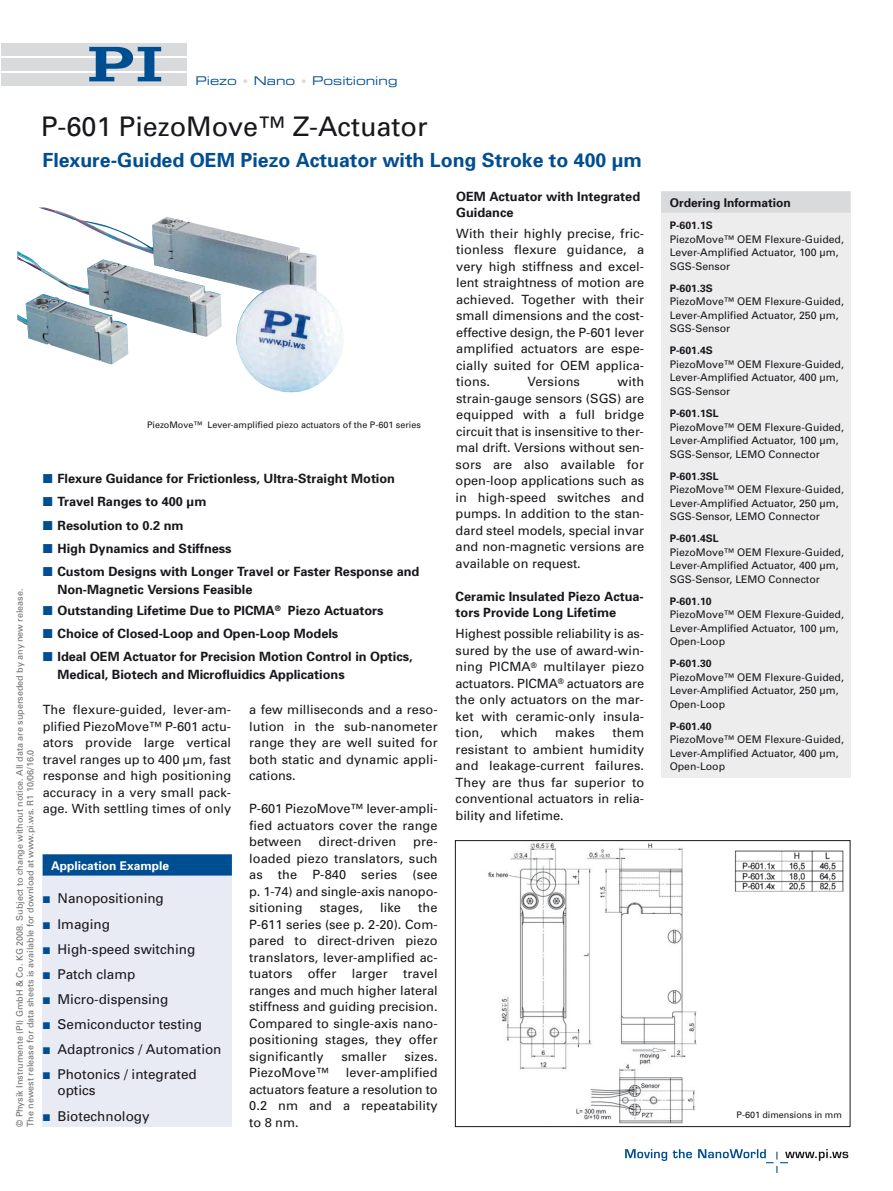
<style>
.page{position:relative;width:893px;height:1191px;background:#fff}
.page>*{position:absolute;margin:0;border:0;box-sizing:border-box;transform-origin:0 0}
.t1{font:27px "Univers";color:#1a171c}
.t2{font:700 19.5px "Univers";color:#004e92}
.t3{font:13.5px/16px "Univers";color:#1a171c}
.t4{font:12.75px/16.5px "Univers";letter-spacing:.01em;color:#1a171c;text-align:justify}
.t5{font:700 12.75px/16.5px "Univers";color:#1a171c}
.t6{font:12px "Eurostile Extended Two";color:#004e92}
.t7{font:700 12px "Univers";color:#1a171c}
.t8{font:700 12px "Univers";color:#fff}
.t9{font:10.5px/13.5px "Univers";color:#1a171c}
.t10{font:700 10.5px "Univers";color:#1a171c}
.t11{font:9px/10.8px "Univers";color:#6f7072}
.t12{font:9px "Univers";color:#1a171c}
.s1{font-size:10.5px;color:#d9dadb}
.s2{font-family:"European Pi Three";font-weight:400;font-size:15px;color:#004e92}
.s3{font-family:"European Pi Three";font-size:11.25px;color:#004e92}
</style>
<div class="page">
<div style="left:64px;top:43px;width:123px;height:12px;background:#d9dadb"></div>
<div style="left:64px;top:58px;width:123px;height:12px;background:#d9dadb"></div>
<div style="left:64px;top:73px;width:123px;height:12px;background:#d9dadb"></div>
<svg style="left:89px;top:47px;width:72px;height:34px"></svg>
<div style="left:1px;top:43px;width:85px;height:12px;background:#d9dadb"></div>
<div style="left:1px;top:58px;width:85px;height:12px;background:#d9dadb"></div>
<div style="left:1px;top:73px;width:85px;height:12px;background:#d9dadb"></div>
<svg style="left:625px;top:1149px;width:223px;height:23px"></svg>
<div style="left:661px;top:191px;width:189px;height:587px;background:#ededee"></div>
<div style="left:661px;top:191px;width:189px;height:11px;background:#d9dadb"></div>
<div style="left:661px;top:202px;width:189px;height:11px;background:#d9dadb"></div>
<div style="left:43px;top:854px;width:189px;height:273px;background:#e8ebf4"></div>
<div style="left:43px;top:854px;width:189px;height:11px;background:#004e92"></div>
<div style="left:43px;top:865px;width:189px;height:10px;background:#004e92"></div>
<img style="left:17px;top:207px;width:327px;height:185px">
<img style="left:488px;top:843px;width:209px;height:280px">
<div style="left:455px;top:840px;width:395px;height:287px;border:1px solid #1a171c"></div>
<img style="left:734px;top:850px;width:110px;height:42px">
<div style="left:464px;top:1079px;width:102px;height:40px;background:#fff"></div>
<p class="t6" style="left:196px;top:76px;width:203px">Piezo <span class="s1">•</span> Nano <span class="s1">•</span> Positioning</p>
<h1 class="t1" style="left:41px;top:117px;width:388px">P-601 PiezoMove™ Z-Actuator</h1>
<h2 class="t2" style="left:43px;top:153px;width:601px">Flexure-Guided OEM Piezo Actuator with Long Stroke to 400 μm</h2>
<p class="t12" style="left:147px;top:421px;width:275px">PiezoMove™ Lever-amplified piezo actuators of the P-601 series</p>
<p class="t5" style="left:43px;top:471px;width:354px"><span class="s2">-</span> Flexure Guidance for Frictionless, Ultra-Straight Motion</p>
<p class="t5" style="left:43px;top:494px;width:165px"><span class="s2">-</span> Travel Ranges to 400 μm</p>
<p class="t5" style="left:43px;top:518px;width:142px"><span class="s2">-</span> Resolution to 0.2 nm</p>
<p class="t5" style="left:43px;top:541px;width:190px"><span class="s2">-</span> High Dynamics and Stiffness</p>
<p class="t5" style="left:57px;top:564px;width:363px;line-height:17.5px;text-indent:-15px"><span class="s2">-</span> Custom Designs with Longer Travel or Faster Response and<br>Non-Magnetic Versions Feasible</p>
<p class="t5" style="left:43px;top:603px;width:342px"><span class="s2">-</span> Outstanding Lifetime Due to PICMA<sup>®</sup> Piezo Actuators</p>
<p class="t5" style="left:43px;top:626px;width:297px"><span class="s2">-</span> Choice of Closed-Loop and Open-Loop Models</p>
<p class="t5" style="left:57px;top:649px;width:357px;line-height:17.5px;text-indent:-15px"><span class="s2">-</span> Ideal OEM Actuator for Precision Motion Control in Optics,<br>Medical, Biotech and Microfluidics Applications</p>
<p class="t11" style="left:15px;top:1127px;width:540px;rotate:-90deg">© Physik Instrumente (PI) GmbH &amp; Co. KG 2008. Subject to change without notice. All data are superseded by any new release.<br>The newest release for data sheets is available for download at www.pi.ws. R1 10/06/16.0</p>
<p class="t4" style="left:43px;top:702px;width:190px">The flexure-guided, lever-am&shy;plified PiezoMove™ P-601 actu&shy;ators provide large vertical travel ranges up to 400 μm, fast response and high positioning accuracy in a very small pack&shy;age. With settling times of only</p>
<p class="t4" style="left:249px;top:702px;width:190px">a few milliseconds and a reso&shy;lution in the sub-nanometer range they are well suited for both static and dynamic appli&shy;cations.</p>
<p class="t4" style="left:249px;top:801px;width:190px">P-601 PiezoMove™ lever-ampli&shy;fied actuators cover the range between</p>
<p class="t4" style="left:318px;top:834px;width:79px">direct-driven</p>
<p class="t4" style="left:249px;top:834px;width:190px;text-indent:164px">pre&shy;loaded piezo translators, such as the P-840 series (see p. 1-74) and single-axis nanopo&shy;sitioning</p>
<p class="t8" style="left:51px;top:861px;width:119px">Application Example</p>
<p class="t3" style="left:43px;top:892px;width:123px"><span class="s3">-</span> Nanopositioning</p>
<p class="t3" style="left:43px;top:917px;width:69px"><span class="s3">-</span> Imaging</p>
<p class="t3" style="left:43px;top:942px;width:154px"><span class="s3">-</span> High-speed switching</p>
<p class="t3" style="left:43px;top:967px;width:94px"><span class="s3">-</span> Patch clamp</p>
<p class="t3" style="left:43px;top:992px;width:127px"><span class="s3">-</span> Micro-dispensing</p>
<p class="t3" style="left:43px;top:1017px;width:161px"><span class="s3">-</span> Semiconductor testing</p>
<p class="t3" style="left:43px;top:1042px;width:180px"><span class="s3">-</span> Adaptronics / Automation</p>
<p class="t3" style="left:57px;top:1067px;width:141px;text-indent:-15px"><span class="s3">-</span> Photonics / integrated optics</p>
<p class="t3" style="left:43px;top:1109px;width:109px"><span class="s3">-</span> Biotechnology</p>
<p class="t4" style="left:249px;top:900px;width:190px;text-indent:169px">the P-611 series (see p. 2-20). Com&shy;pared to direct-driven piezo translators, lever-amplified ac&shy;tuators offer larger travel ranges and much higher lateral stiffness and guiding precision.<br>Compared to single-axis nano&shy;positioning stages, they offer significantly</p>
<p class="t4" style="left:320px;top:900px;width:45px">stages,</p>
<p class="t4" style="left:380px;top:900px;width:22px">like</p>
<p class="t4" style="left:341px;top:1049px;width:47px">smaller</p>
<p class="t4" style="left:404px;top:1049px;width:35px">sizes.</p>
<p class="t4" style="left:249px;top:1065px;width:190px;text-indent:97px">lever-amplified actuators feature a resolution to 0.2 nm and a repeatability to 8 nm.</p>
<p class="t4" style="left:249px;top:1065px;width:81px">PiezoMove™</p>
<p class="t5" style="left:456px;top:189px;width:185px">OEM Actuator with Integrated<br>Guidance</p>
<p class="t4" style="left:456px;top:226px;width:190px">With their highly precise, fric&shy;tionless flexure guidance, a very high stiffness and excel&shy;lent straightness of motion are achieved. Together with their small dimensions and the cost&shy;effective design, the P-601 lever amplified actuators are espe&shy;cially suited for OEM applica&shy;tions.</p>
<p class="t4" style="left:456px;top:375px;width:190px;text-indent:162px">with strain-gauge sensors (SGS) are equipped with a full bridge circuit that is insensitive to ther&shy;mal drift. Versions without sen&shy;sors are also available for open-loop applications such as in high-speed switches and pumps. In addition to the stan&shy;dard steel models, special invar and non-magnetic versions are available on request.</p>
<p class="t5" style="left:456px;top:589px;width:190px">Ceramic Insulated Piezo Actua&shy;tors Provide Long Lifetime</p>
<p class="t4" style="left:456px;top:626px;width:190px">Highest possible reliability is as&shy;sured by the use of award-win&shy;ning PICMA<sup>®</sup> multilayer piezo actuators. PICMA<sup>®</sup> actuators are the only actuators on the mar&shy;ket with ceramic-only insula&shy;tion,</p>
<p class="t4" style="left:528px;top:375px;width:54px">Versions</p>
<p class="t4" style="left:456px;top:725px;width:190px;text-indent:157px">them resistant to ambient humidity and leakage-current failures.<br>They are thus far superior to conventional actuators in relia&shy;bility and lifetime.</p>
<p class="t4" style="left:501px;top:725px;width:38px">which</p>
<p class="t4" style="left:555px;top:725px;width:41px">makes</p>
<p class="t7" style="left:670px;top:199px;width:123px">Ordering Information</p>
<p class="t10" style="left:670px;top:222px;width:45px">P-601.1S</p>
<p class="t9" style="left:670px;top:233px;width:176px">PiezoMove™ OEM Flexure-Guided,<br>Lever-Amplified Actuator, 100 μm,<br>SGS-Sensor</p>
<p class="t10" style="left:670px;top:284px;width:45px">P-601.3S</p>
<p class="t9" style="left:670px;top:296px;width:176px">PiezoMove™ OEM Flexure-Guided,<br>Lever-Amplified Actuator, 250 μm,<br>SGS-Sensor</p>
<p class="t10" style="left:670px;top:347px;width:45px">P-601.4S</p>
<p class="t9" style="left:670px;top:358px;width:176px">PiezoMove™ OEM Flexure-Guided,<br>Lever-Amplified Actuator, 400 μm,<br>SGS-Sensor</p>
<p class="t10" style="left:670px;top:409px;width:50px">P-601.1SL</p>
<p class="t9" style="left:670px;top:421px;width:176px">PiezoMove™ OEM Flexure-Guided,<br>Lever-Amplified Actuator, 100 μm,<br>SGS-Sensor, LEMO Connector</p>
<p class="t10" style="left:670px;top:472px;width:50px">P-601.3SL</p>
<p class="t9" style="left:670px;top:483px;width:176px">PiezoMove™ OEM Flexure-Guided,<br>Lever-Amplified Actuator, 250 μm,<br>SGS-Sensor, LEMO Connector</p>
<p class="t10" style="left:670px;top:534px;width:50px">P-601.4SL</p>
<p class="t9" style="left:670px;top:546px;width:176px">PiezoMove™ OEM Flexure-Guided,<br>Lever-Amplified Actuator, 400 μm,<br>SGS-Sensor, LEMO Connector</p>
<p class="t10" style="left:670px;top:597px;width:43px">P-601.10</p>
<p class="t9" style="left:670px;top:608px;width:176px">PiezoMove™ OEM Flexure-Guided,<br>Lever-Amplified Actuator, 100 μm,<br>Open-Loop</p>
<p class="t10" style="left:670px;top:659px;width:43px">P-601.30</p>
<p class="t9" style="left:670px;top:671px;width:176px">PiezoMove™ OEM Flexure-Guided,<br>Lever-Amplified Actuator, 250 μm,<br>Open-Loop</p>
<p class="t10" style="left:670px;top:722px;width:43px">P-601.40</p>
<p class="t9" style="left:670px;top:733px;width:176px">PiezoMove™ OEM Flexure-Guided,<br>Lever-Amplified Actuator, 400 μm,<br>Open-Loop</p>
<p class="t12" style="left:736px;top:1111px;width:107px">P-601 dimensions in mm</p>
</div>
